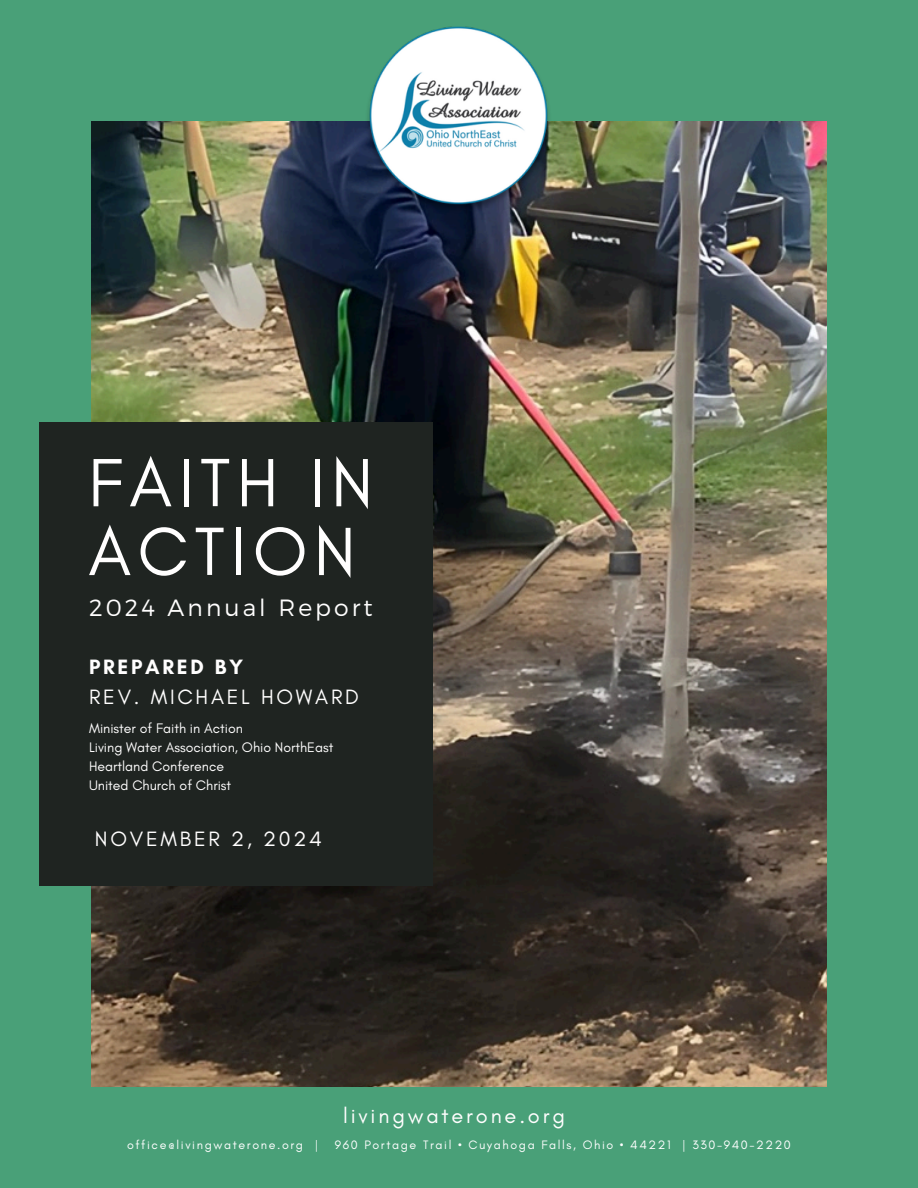
<style>
.page{position:relative;width:918px;height:1188px;background:#49a078}
.page>*{position:absolute;margin:0;border:0;box-sizing:border-box;transform-origin:0 0}
.t1{font:69.45px/68.8px "Glacial Indifference";letter-spacing:.09em;color:#fffefe}
.t2{font:300 23.55px "Montserrat";letter-spacing:.13em;color:#fffefe}
.t3{font:21.75px "Glacial Indifference";letter-spacing:.13em;color:#fffefe}
.t4{font:21.15px "Glacial Indifference";letter-spacing:.13em;color:#fffefe}
.t5{font:700 21.15px "Glacial Indifference";letter-spacing:.13em;color:#fffefe}
.t6{font:14.1px/19px "Glacial Indifference";color:#fffefe}
.t7{font:12.45px "Glacial Indifference";letter-spacing:.13em;color:#fff}
</style>
<div class="page">
<img style="left:92px;top:121px;width:734px;height:965px">
<div style="left:39px;top:422px;width:394px;height:464px;background:#1f2421"></div>
<img style="left:364px;top:27px;width:188px;height:188px">
<h1 class="t1" style="left:88px;top:448px;width:286px">FAITH IN<br>ACTION</h1>
<h2 class="t2" style="left:89px;top:593px;width:285px">2024 Annual Report</h2>
<h3 class="t5" style="left:89px;top:654px;width:156px">PREPARED BY</h3>
<h3 class="t4" style="left:89px;top:684px;width:271px">REV. MICHAEL HOWARD</h3>
<p class="t6" style="left:89px;top:719px;width:246px">Minister of Faith in Action<br>Living Water Association, Ohio NorthEast<br>Heartland Conference<br>United Church of Christ</p>
<h3 class="t4" style="left:95px;top:826px;width:229px">NOVEMBER 2, 2024</h3>
<h3 class="t3" style="left:343px;top:1103px;width:223px">livingwaterone.org</h3>
<p class="t7" style="left:127px;top:1137px;width:193px">office@livingwaterone.org |</p>
<p class="t7" style="left:335px;top:1137px;width:458px">960 Portage Trail • Cuyahoga Falls, Ohio • 44221 | 330-940-2220</p>
</div>
